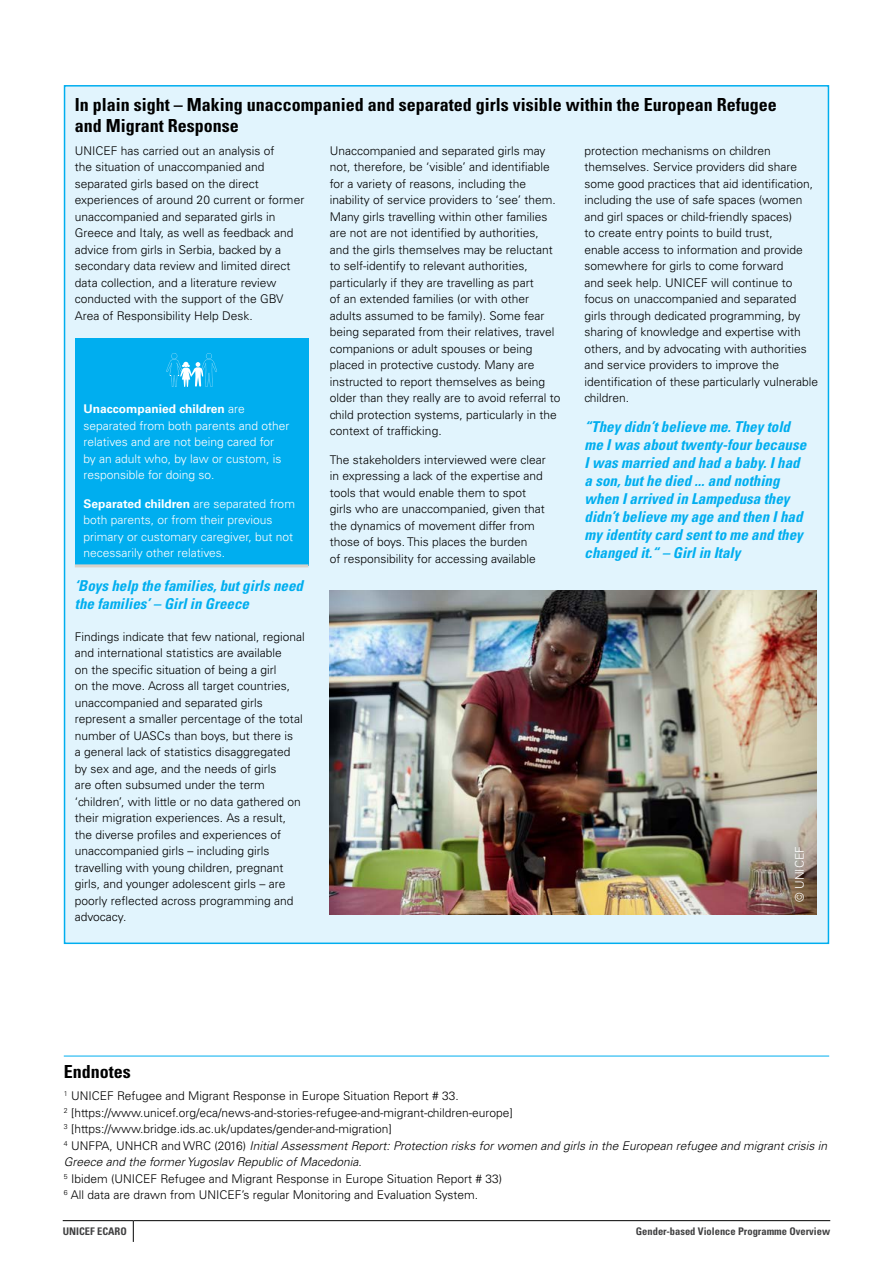
<style>
.page{position:relative;width:893px;height:1263px;background:#fff}
.page>*{position:absolute;margin:0;border:0;box-sizing:border-box;transform-origin:0 0}
.t1{font:700 condensed 18px/21.6px "Univers LT Std";color:#000}
.t2{font:italic 700 condensed 15px/18px "Univers LT Std";color:#00aeef}
.t3{font:300 12px/16.5px "Univers LT Std";color:#000}
.t4{font:300 12px/16.5px "Univers LT Std";color:#fff}
.t5{font:700 condensed 10.5px "Univers LT Std";color:#414142}
.s1{font-weight:700}
.s2{font-style:italic}
</style>
<div class="page">
<div style="left:64px;top:85px;width:765px;height:859px;background:#e1f4fd;border:2px solid #00aeef"></div>
<div style="left:75px;top:338px;width:233px;height:228px;background:#00aeef"></div>
<hr style="left:75px;top:564px;width:233px;height:3px;background:#d9d2ca">
<svg style="left:166px;top:353px;width:51px;height:34px"></svg>
<img style="left:330px;top:591px;width:487px;height:323px">
<hr style="left:64px;top:1056px;width:765px;height:1px;background:#00aeef">
<svg style="left:133px;top:1221px;width:1px;height:21px"></svg>
<hr style="left:63px;top:1220px;width:70px;height:1px;background:#000">
<hr style="left:133px;top:1220px;width:697px;height:1px;background:#000">
<h1 class="t1" style="left:75px;top:94px;width:703px">In plain sight – Making unaccompanied and separated girls visible within the European Refugee and Migrant Response</h1>
<p class="t3" style="left:75px;top:142px;width:231px">UNICEF has carried out an analysis of<br>the situation of unaccompanied and separated girls based on the direct experiences of around 20 current or former unaccompanied and separated girls in Greece and Italy, as well as feedback and advice from girls in Serbia, backed by a secondary data review and limited direct data collection, and a literature review conducted with the support of the GBV Area of Responsibility Help Desk.</p>
<p class="t3" style="left:330px;top:142px;width:232px">Unaccompanied and separated girls may not, therefore, be ‘visible’ and identifiable for a variety of reasons, including the inability of service providers to ‘see’ them.<br>Many girls travelling within other families are not are not identified by authorities, and the girls themselves may be reluctant to self-identify to relevant authorities, particularly if they are travelling as part<br>of an extended families (or with other adults assumed to be family). Some fear being separated from their relatives, travel companions or adult spouses or being placed in protective custody. Many are instructed to report themselves as being older than they really are to avoid referral to child protection systems, particularly in the context of trafficking.</p>
<p class="t3" style="left:330px;top:451px;width:218px">The stakeholders interviewed were clear in expressing a lack of the expertise and tools that would enable them to spot girls who are unaccompanied, given that the dynamics of movement differ from those of boys. This places the burden<br>of responsibility for accessing available</p>
<p class="t3" style="left:584px;top:142px;width:235px">protection mechanisms on children themselves. Service providers did share some good practices that aid identification, including the use of safe spaces (women and girl spaces or child-friendly spaces)<br>to create entry points to build trust,<br>enable access to information and provide somewhere for girls to come forward<br>and seek help. UNICEF will continue to focus on unaccompanied and separated girls through dedicated programming, by sharing of knowledge and expertise with others, and by advocating with authorities and service providers to improve the identification of these particularly vulnerable children.</p>
<p class="t2" style="left:585px;top:418px;width:223px">“They didn’t believe me. They told me I was about twenty-four because<br>I was married and had a baby. I had a son, but he died ... and nothing when I arrived in Lampedusa they didn’t believe my age and then I had my identity card sent to me and they changed it.“ – Girl in Italy</p>
<p class="t4" style="left:83px;top:401px;width:208px"><span class="s1">Unaccompanied children</span> are separated from both parents and other relatives and are not being cared for by an adult who, by law or custom, is responsible for doing so.</p>
<p class="t4" style="left:83px;top:495px;width:213px"><span class="s1">Separated children</span> are separated from both parents, or from their previous primary or customary caregiver, but not necessarily other relatives.</p>
<p class="t2" style="left:75px;top:577px;width:230px">‘Boys help the families, but girls need the families’ – Girl in Greece</p>
<p class="t3" style="left:75px;top:628px;width:232px">Findings indicate that few national, regional and international statistics are available<br>on the specific situation of being a girl<br>on the move. Across all target countries, unaccompanied and separated girls represent a smaller percentage of the total number of UASCs than boys, but there is<br>a general lack of statistics disaggregated by sex and age, and the needs of girls<br>are often subsumed under the term ‘children’, with little or no data gathered on their migration experiences. As a result, the diverse profiles and experiences of unaccompanied girls – including girls travelling with young children, pregnant girls, and younger adolescent girls – are poorly reflected across programming and advocacy.</p>
<p class="t4" style="left:791px;top:902px;width:57px;rotate:-90deg">© UNICEF</p>
<h1 class="t1" style="left:64px;top:1060px;width:68px">Endnotes</h1>
<p class="t3" style="left:64px;top:1088px;width:765px"><sup>1</sup> UNICEF Refugee and Migrant Response in Europe Situation Report # 33.<br><sup>2</sup> [https://www.unicef.org/eca/news-and-stories-refugee-and-migrant-children-europe]<br><sup>3</sup> [https://www.bridge.ids.ac.uk/updates/gender-and-migration]<br><sup>4</sup> UNFPA, UNHCR and WRC (2016) <span class="s2">Initial Assessment Report: Protection risks for women and girls in the European refugee and migrant crisis in Greece and the former Yugoslav Republic of Macedonia</span>.<br><sup>5</sup> Ibidem (UNICEF Refugee and Migrant Response in Europe Situation Report # 33)<br><sup>6</sup> All data are drawn from UNICEF’s regular Monitoring and Evaluation System.</p>
<p class="t5" style="left:63px;top:1225px;width:66px">UNICEF ECARO</p>
<p class="t5" style="left:636px;top:1225px;width:196px">Gender-based Violence Programme Overview</p>
</div>
